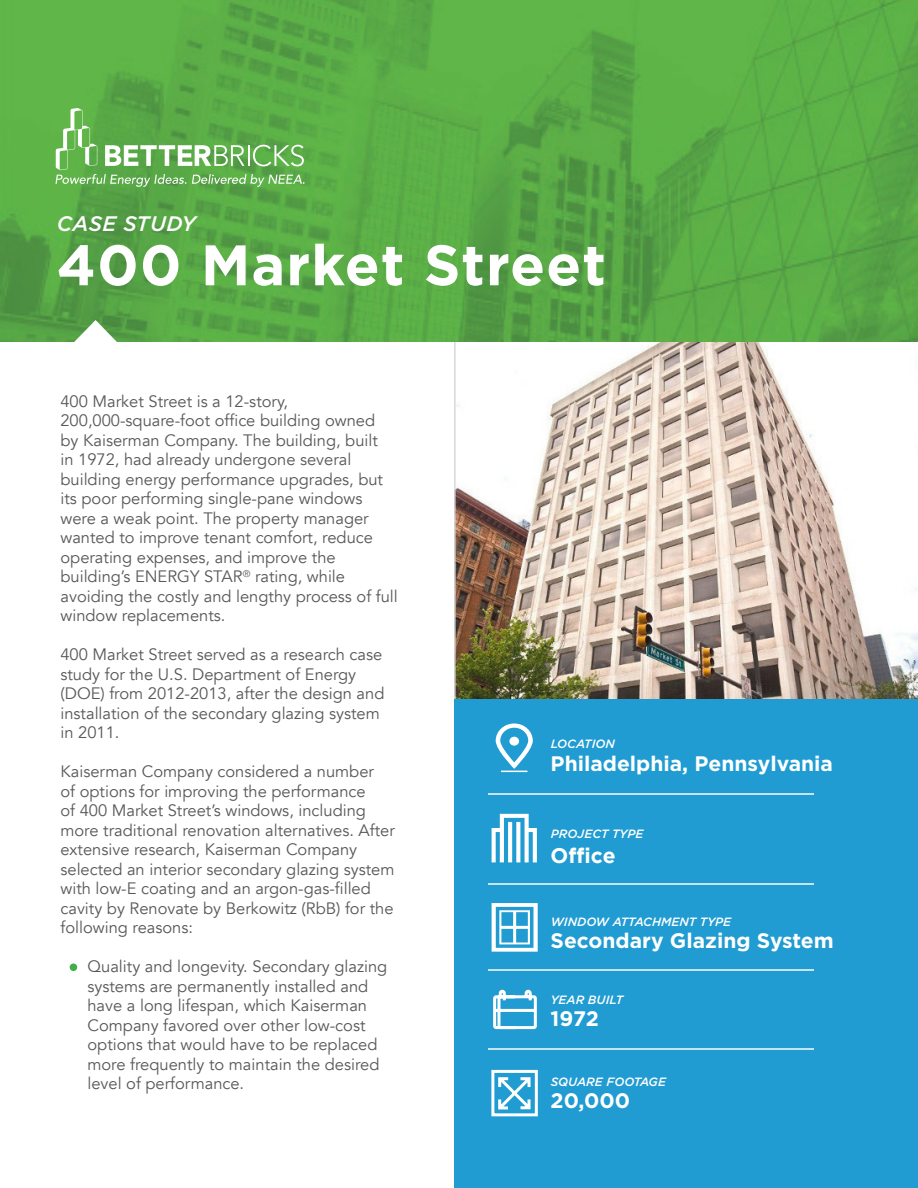
<style>
.page{position:relative;width:918px;height:1188px;background:#fff}
.page>*{position:absolute;margin:0;border:0;box-sizing:border-box;transform-origin:0 0}
.t1{font:700 57px "Gotham";letter-spacing:.02em;color:#fff}
.t2{font:700 21px "Gotham";color:#fff}
.t3{font:italic 500 21px "Gotham";letter-spacing:.02em;color:#fff}
.t4{font:700 21px "Gotham";color:#fff}
.t5{font:16.5px/19.5px "Avenir";color:#57585a}
.t6{font:italic 500 12px "Gotham";color:#fff}
</style>
<div class="page">
<img style="left:454px;top:341px;width:464px;height:359px">
<img style="left:0;top:0;width:918px;height:341px">
<svg style="left:73px;top:320px;width:45px;height:22px"></svg>
<svg style="left:56px;top:108px;width:249px;height:79px"></svg>
<div style="left:70px;top:963px;width:7px;height:8px;background:#40ae49;border-radius:50%"></div>
<div style="left:454px;top:700px;width:464px;height:488px;background:#209cd3"></div>
<svg style="left:492px;top:814px;width:45px;height:48px"></svg>
<hr style="left:488px;top:793px;width:326px;height:2px;background:#fff">
<hr style="left:488px;top:883px;width:326px;height:2px;background:#fff">
<hr style="left:488px;top:970px;width:326px;height:1px;background:#fff">
<hr style="left:488px;top:1048px;width:326px;height:2px;background:#fff">
<svg style="left:496px;top:723px;width:37px;height:49px"></svg>
<svg style="left:492px;top:903px;width:46px;height:49px"></svg>
<hr style="left:513px;top:912px;width:3px;height:32px;background:#fff">
<hr style="left:501px;top:926px;width:28px;height:3px;background:#fff">
<div style="left:491px;top:1070px;width:47px;height:46px;border:3px solid #fff"></div>
<svg style="left:498px;top:1077px;width:33px;height:33px"></svg>
<svg style="left:493px;top:989px;width:44px;height:41px"></svg>
<p class="t3" style="left:57px;top:209px;width:140px">CASE STUDY</p>
<p class="t1" style="left:57px;top:227px;width:551px">400 Market Street</p>
<p class="t5" style="left:60px;top:391px;width:316px">400 Market Street is a 12-story,<br>200,000-square-foot office building owned</p>
<p class="t5" style="left:60px;top:430px;width:319px">by Kaiserman Company. The building, built</p>
<p class="t5" style="left:60px;top:450px;width:339px">in 1972, had already undergone several building energy performance upgrades, but its poor performing single-pane windows were a weak point. The property manager wanted to improve tenant comfort, reduce operating expenses, and improve the building’s ENERGY STAR<sup>®</sup> rating, while avoiding the costly and lengthy process of full window replacements.</p>
<p class="t5" style="left:60px;top:645px;width:325px">400 Market Street served as a research case study for the U.S. Department of Energy (DOE) from 2012-2013, after the design and installation of the secondary glazing system</p>
<p class="t5" style="left:60px;top:723px;width:61px">in 2011.</p>
<p class="t5" style="left:60px;top:762px;width:336px">Kaiserman Company considered a number<br>of options for improving the performance<br>of 400 Market Street’s windows, including more traditional renovation alternatives. After extensive research, Kaiserman Company selected an interior secondary glazing system with low-E coating and an argon-gas-filled cavity by Renovate by Berkowitz (RbB) for the following reasons:</p>
<p class="t5" style="left:87px;top:957px;width:301px">Quality and longevity. Secondary glazing systems are permanently installed and have a long lifespan, which Kaiserman Company favored over other low-cost options that would have to be replaced more frequently to maintain the desired level of performance.</p>
<p class="t6" style="left:551px;top:736px;width:66px">LOCATION</p>
<p class="t2" style="left:551px;top:749px;width:284px">Philadelphia, Pennsylvania</p>
<p class="t6" style="left:551px;top:826px;width:94px">PROJECT TYPE</p>
<p class="t4" style="left:551px;top:843px;width:67px">Office</p>
<p class="t6" style="left:551px;top:914px;width:182px">WINDOW ATTACHMENT TYPE</p>
<p class="t2" style="left:551px;top:927px;width:285px">Secondary Glazing System</p>
<p class="t6" style="left:551px;top:992px;width:74px">YEAR BUILT</p>
<p class="t2" style="left:551px;top:1005px;width:50px">1972</p>
<p class="t6" style="left:551px;top:1074px;width:117px">SQUARE FOOTAGE</p>
<p class="t2" style="left:551px;top:1086px;width:81px">20,000</p>
</div>
